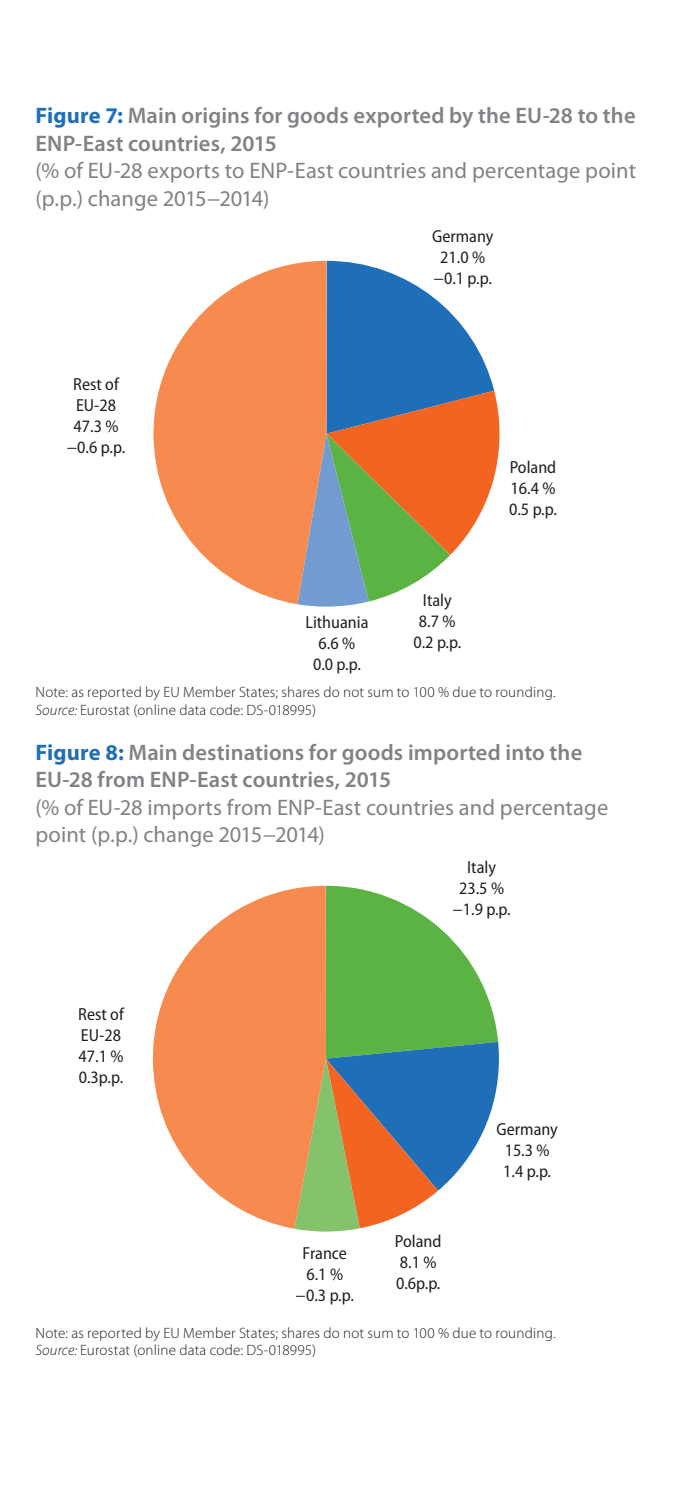
<style>
.page{position:relative;width:674px;height:1489px;background:#fff}
.page>*{position:absolute;margin:0;border:0;box-sizing:border-box;transform-origin:0 0}
.t1{font:22.5px/27.5px "Myriad Pro";color:#808285}
.t2{font:600 22.5px/27.5px "Myriad Pro";letter-spacing:.005em;color:#808285}
.t3{font:semi-condensed 17.5px/21px "Myriad Pro";color:#231f20;text-align:center}
.t4{font:300 15px/17.5px "Myriad Pro";letter-spacing:.01em;color:#231f20}
.s1{font-weight:700;color:#1f6fb8}
.s2{font-style:italic}
</style>
<div class="page">
<svg style="left:297px;top:261px;width:202px;height:345px"></svg>
<svg style="left:153px;top:261px;width:173px;height:343px;fill:#f68a4f"></svg>
<svg style="left:294px;top:885px;width:204px;height:346px"></svg>
<svg style="left:153px;top:885px;width:173px;height:343px;fill:#f68a4f"></svg>
<h1 class="t2" style="left:35px;top:101px;width:601px"><span class="s1">Figure 7:</span> Main origins for goods exported by the EU-28 to the<br>ENP‑East countries, 2015</h1>
<h1 class="t1" style="left:35px;top:157px;width:602px">(% of EU-28 exports to ENP-East countries and percentage point (p.p.) change 2015−2014)</h1>
<p class="t3" style="left:432px;top:225px;width:63px">Germany<br>21.0 % −0.1 p.p.</p>
<p class="t3" style="left:67px;top:373px;width:60px">Rest of<br>EU-28<br>47.3 % −0.6 p.p.</p>
<p class="t3" style="left:305px;top:611px;width:64px">Lithuania<br>6.6 %<br>0.0 p.p.</p>
<p class="t3" style="left:413px;top:589px;width:49px">Italy<br>8.7 %<br>0.2 p.p.</p>
<p class="t3" style="left:509px;top:456px;width:49px;text-align:justify">Poland 16.4 % 0.5 p.p.</p>
<p class="t4" style="left:35px;top:683px;width:521px">Note: as reported by EU Member States; shares do not sum to 100 % due to rounding.<br><span class="s2">Source:</span> Eurostat (online data code: DS-018995)</p>
<h1 class="t2" style="left:35px;top:738px;width:548px"><span class="s1">Figure 8:</span> Main destinations for goods imported into the<br>EU‑28 from ENP‑East countries, 2015</h1>
<h1 class="t1" style="left:35px;top:793px;width:574px">(% of EU ‑28 imports from ENP-East countries and percentage point (p.p.) change 2015−2014)</h1>
<p class="t3" style="left:452px;top:855px;width:60px">Italy<br>23.5 % −1.9 p.p.</p>
<p class="t3" style="left:78px;top:1003px;width:47px;text-align:left">Rest of<br>EU-28<br>47.1 %<br>0.3p.p.</p>
<p class="t3" style="left:295px;top:1241px;width:60px">France<br>6.1 % −0.3 p.p.</p>
<p class="t3" style="left:395px;top:1230px;width:48px;text-align:left">Poland<br>8.1 %<br>0.6p.p.</p>
<p class="t3" style="left:496px;top:1118px;width:63px">Germany<br>15.3 %<br>1.4 p.p.</p>
<p class="t4" style="left:35px;top:1323px;width:521px">Note: as reported by EU Member States; shares do not sum to 100 % due to rounding.<br><span class="s2">Source:</span> Eurostat (online data code: DS-018995)</p>
</div>
